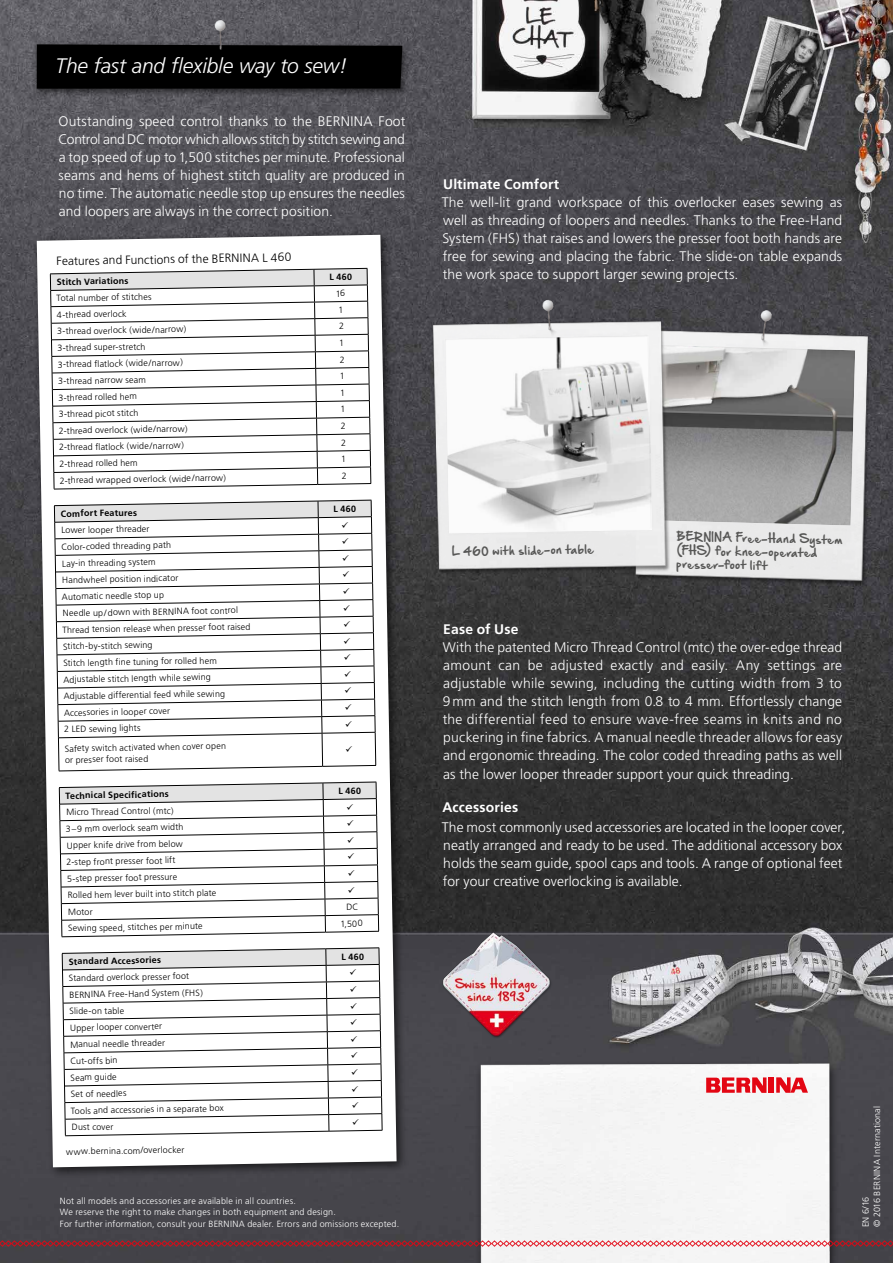
<style>
.page{position:relative;width:893px;height:1263px;background:#fff}
.page>*{position:absolute;margin:0;border:0;box-sizing:border-box;transform-origin:0 0}
.t1{font:italic 300 21px "Frutiger LT Std";letter-spacing:-.01em;color:#fff}
.t2{font:300 13.8px/18px "Frutiger LT Std";letter-spacing:.005em;color:#fff;text-align:justify}
.t3{font:700 13.8px "Frutiger LT Std";letter-spacing:.015em;color:#fff}
.t4{font:300 12px "Frutiger LT Std";color:#000}
.t5{font:10.5px/13.5px "Hand Of Sean Pro";color:#575756}
.t6{font:300 9px/11.2px "Frutiger LT Std";color:#000}
.t7{font:300 9px/11.2px "Frutiger LT Std";letter-spacing:.02em;color:#fff}
.t8{font:700 9px "Frutiger LT Std";color:#000}
</style>
<div class="page">
<img style="left:0;top:0;width:893px;height:1263px">
<img style="left:459px;top:1049px;width:389px;height:214px">
<svg style="left:0;top:1240px;width:893px;height:7px"></svg>
<div style="left:769px;top:1077px;width:5px;height:16px;background:#e30613"></div>
<svg style="left:706px;top:1077px;width:60px;height:16px"></svg>
<svg style="left:776px;top:1077px;width:33px;height:16px"></svg>
<img style="left:441px;top:930px;width:112px;height:108px">
<div style="left:32px;top:229px;width:376px;height:949px;background:#000;opacity:.61"></div>
<svg style="left:37px;top:235px;width:360px;height:932px"></svg>
<div style="left:32px;top:40px;width:378px;height:58px;background:#000;opacity:.55"></div>
<div style="left:37px;top:44px;width:365px;height:45px;background:#000"></div>
<img style="left:168px;top:0;width:84px;height:88px">
<svg style="left:50px;top:268px;width:329px;height:697px"></svg>
<svg style="left:54px;top:771px;width:272px;height:199px"></svg>
<img style="left:581px;top:276px;width:312px;height:351px">
<img style="left:381px;top:267px;width:350px;height:348px">
<svg style="left:445px;top:334px;width:412px;height:202px"></svg>
<img style="left:710px;top:280px;width:87px;height:97px">
<img style="left:494px;top:271px;width:89px;height:99px">
<svg style="left:50px;top:268px;width:322px;height:222px"></svg>
<svg style="left:54px;top:499px;width:323px;height:272px"></svg>
<svg style="left:58px;top:781px;width:322px;height:156px"></svg>
<svg style="left:61px;top:947px;width:322px;height:189px"></svg>
<h1 class="t1" style="left:56px;top:54px;width:293px">The fast and flexible way to sew!</h1>
<p class="t2" style="left:58px;top:112px;width:348px">Outstanding speed control thanks to the BERNINA Foot Control and DC motor which allows stitch by stitch sewing and a top speed of up to 1,500 stitches per minute. Professional seams and hems of highest stitch quality are produced in no time. The automatic needle stop up ensures the needles and loopers are always in the correct position.</p>
<p class="t4" style="left:56px;top:254px;width:236px;rotate:-1deg">Features and Functions of the BERNINA L 460</p>
<p class="t8" style="left:57px;top:277px;width:73px;rotate:-1deg">Stitch Variations</p>
<p class="t6" style="left:56px;top:293px;width:97px;rotate:-1deg">Total number of stitches</p>
<p class="t6" style="left:57px;top:309px;width:71px;rotate:-1deg">4-thread overlock</p>
<p class="t6" style="left:57px;top:326px;width:131px;rotate:-1deg">3-thread overlock (wide/narrow)</p>
<p class="t6" style="left:57px;top:342px;width:90px;rotate:-1deg">3-thread super-stretch</p>
<p class="t6" style="left:58px;top:359px;width:127px;rotate:-1deg">3-thread flatlock (wide/narrow)</p>
<p class="t6" style="left:58px;top:375px;width:89px;rotate:-1deg">3-thread narrow seam</p>
<p class="t6" style="left:58px;top:392px;width:80px;rotate:-1deg">3-thread rolled hem</p>
<p class="t6" style="left:59px;top:409px;width:81px;rotate:-1deg">3-thread picot stitch</p>
<p class="t6" style="left:59px;top:425px;width:130px;rotate:-1deg">2-thread overlock (wide/narrow)</p>
<p class="t6" style="left:59px;top:442px;width:126px;rotate:-1deg">2-thread flatlock (wide/narrow)</p>
<p class="t6" style="left:59px;top:458px;width:80px;rotate:-1deg">2-thread rolled hem</p>
<p class="t6" style="left:60px;top:475px;width:168px;rotate:-1deg">2-thread wrapped overlock (wide/narrow)</p>
<p class="t8" style="left:61px;top:508px;width:78px;rotate:-1deg">Comfort Features</p>
<p class="t6" style="left:61px;top:525px;width:90px;rotate:-1deg">Lower looper threader</p>
<p class="t6" style="left:61px;top:541px;width:111px;rotate:-1deg">Color-coded threading path</p>
<p class="t6" style="left:62px;top:558px;width:95px;rotate:-1deg">Lay-in threading system</p>
<p class="t6" style="left:62px;top:574px;width:118px;rotate:-1deg">Handwheel position indicator</p>
<p class="t6" style="left:62px;top:591px;width:104px;rotate:-1deg">Automatic needle stop up</p>
<p class="t6" style="left:63px;top:608px;width:177px;rotate:-1deg">Needle up/down with BERNINA foot control</p>
<p class="t6" style="left:62px;top:624px;width:190px;rotate:-1deg">Thread tension release when presser foot raised</p>
<p class="t6" style="left:63px;top:641px;width:91px;rotate:-1deg">Stitch-by-stitch sewing</p>
<p class="t6" style="left:63px;top:657px;width:155px;rotate:-1deg">Stitch length fine tuning for rolled hem</p>
<p class="t6" style="left:63px;top:674px;width:149px;rotate:-1deg">Adjustable stitch length while sewing</p>
<p class="t6" style="left:64px;top:691px;width:163px;rotate:-1deg">Adjustable differential feed while sewing</p>
<p class="t6" style="left:64px;top:707px;width:108px;rotate:-1deg">Accessories in looper cover</p>
<p class="t6" style="left:64px;top:724px;width:78px;rotate:-1deg">2 LED sewing lights</p>
<p class="t6" style="left:65px;top:743px;width:163px;rotate:-1deg">Safety switch activated when cover open or presser foot raised</p>
<p class="t8" style="left:65px;top:790px;width:105px;rotate:-1deg">Technical Specifications</p>
<p class="t8" style="left:329px;top:272px;width:24px;rotate:-1deg">L 460</p>
<p class="t8" style="left:333px;top:504px;width:24px;rotate:-1deg">L 460</p>
<p class="t8" style="left:338px;top:785px;width:24px;rotate:-1deg">L 460</p>
<p class="t6" style="left:66px;top:807px;width:109px;rotate:-1deg">Micro Thread Control (mtc)</p>
<p class="t6" style="left:66px;top:823px;width:119px;rotate:-1deg">3–9 mm overlock seam width</p>
<p class="t6" style="left:67px;top:840px;width:117px;rotate:-1deg">Upper knife drive from below</p>
<p class="t6" style="left:66px;top:856px;width:111px;rotate:-1deg">2-step front presser foot lift</p>
<p class="t6" style="left:67px;top:873px;width:112px;rotate:-1deg">5-step presser foot pressure</p>
<p class="t6" style="left:68px;top:890px;width:150px;rotate:-1deg">Rolled hem lever built into stitch plate</p>
<p class="t6" style="left:68px;top:906px;width:26px;rotate:-1deg">Motor</p>
<p class="t6" style="left:68px;top:923px;width:136px;rotate:-1deg">Sewing speed, stitches per minute</p>
<p class="t6" style="left:340px;top:918px;width:24px;rotate:-1deg">1,500</p>
<p class="t8" style="left:69px;top:956px;width:94px;rotate:-1deg">Standard Accessories</p>
<p class="t8" style="left:341px;top:951px;width:24px;rotate:-1deg">L 460</p>
<p class="t6" style="left:69px;top:972px;width:122px;rotate:-1deg">Standard overlock presser foot</p>
<p class="t6" style="left:69px;top:989px;width:135px;rotate:-1deg">BERNINA Free-Hand System (FHS)</p>
<p class="t6" style="left:69px;top:1006px;width:56px;rotate:-1deg">Slide-on table</p>
<p class="t6" style="left:70px;top:1022px;width:93px;rotate:-1deg">Upper looper converter</p>
<p class="t6" style="left:70px;top:1039px;width:96px;rotate:-1deg">Manual needle threader</p>
<p class="t6" style="left:70px;top:1055px;width:49px;rotate:-1deg">Cut-offs bin</p>
<p class="t6" style="left:70px;top:1072px;width:48px;rotate:-1deg">Seam guide</p>
<p class="t6" style="left:71px;top:1089px;width:57px;rotate:-1deg">Set of needles</p>
<p class="t6" style="left:71px;top:1105px;width:155px;rotate:-1deg">Tools and accessories in a separate box</p>
<p class="t6" style="left:72px;top:1122px;width:43px;rotate:-1deg">Dust cover</p>
<p class="t6" style="left:66px;top:1146px;width:120px;rotate:-1deg">www.bernina.com/overlocker</p>
<p class="t7" style="left:60px;top:1195px;width:341px">Not all models and accessories are available in all countries.<br>We reserve the right to make changes in both equipment and design.<br>For further information, consult your BERNINA dealer. Errors and omissions excepted.</p>
<p class="t3" style="left:443px;top:176px;width:118px">Ultimate Comfort</p>
<p class="t2" style="left:442px;top:194px;width:402px">The well-lit grand workspace of this overlocker eases sewing as well as threading of loopers and needles. Thanks to the Free-Hand System (FHS) that raises and lowers the presser foot both hands are free for sewing and placing the fabric. The slide-on table expands the work space to support larger sewing projects.</p>
<p class="t5" style="left:452px;top:546px;width:143px;rotate:-1deg">L 460 with slide-on table</p>
<p class="t5" style="left:677px;top:531px;width:167px;rotate:1deg">BERNINA Free-Hand System (FHS) for knee-operated presser-foot lift</p>
<p class="t3" style="left:443px;top:621px;width:77px">Ease of Use</p>
<p class="t2" style="left:443px;top:638px;width:401px">With the patented Micro Thread Control (mtc) the over-edge thread amount can be adjusted exactly and easily. Any settings are adjustable while sewing, including the cutting width from 3 to 9mm and the stitch length from 0.8 to 4 mm. Effortlessly change the differential feed to ensure wave-free seams in knits and no puckering in fine fabrics. A manual needle threader allows for easy and ergonomic threading. The color coded threading paths as well as the lower looper threader support your quick threading.</p>
<p class="t3" style="left:442px;top:799px;width:77px">Accessories</p>
<p class="t2" style="left:442px;top:818px;width:405px;text-align:left">The most commonly used accessories are located in the looper cover, neatly arranged and ready to be used. The additional accessory box holds the seam guide, spool caps and tools. A range of optional feet for your creative overlocking is available.</p>
<p class="t7" style="left:860px;top:1227px;width:123px;rotate:-90deg">EN 6/16<br>© 2016 BERNINA International</p>
</div>
